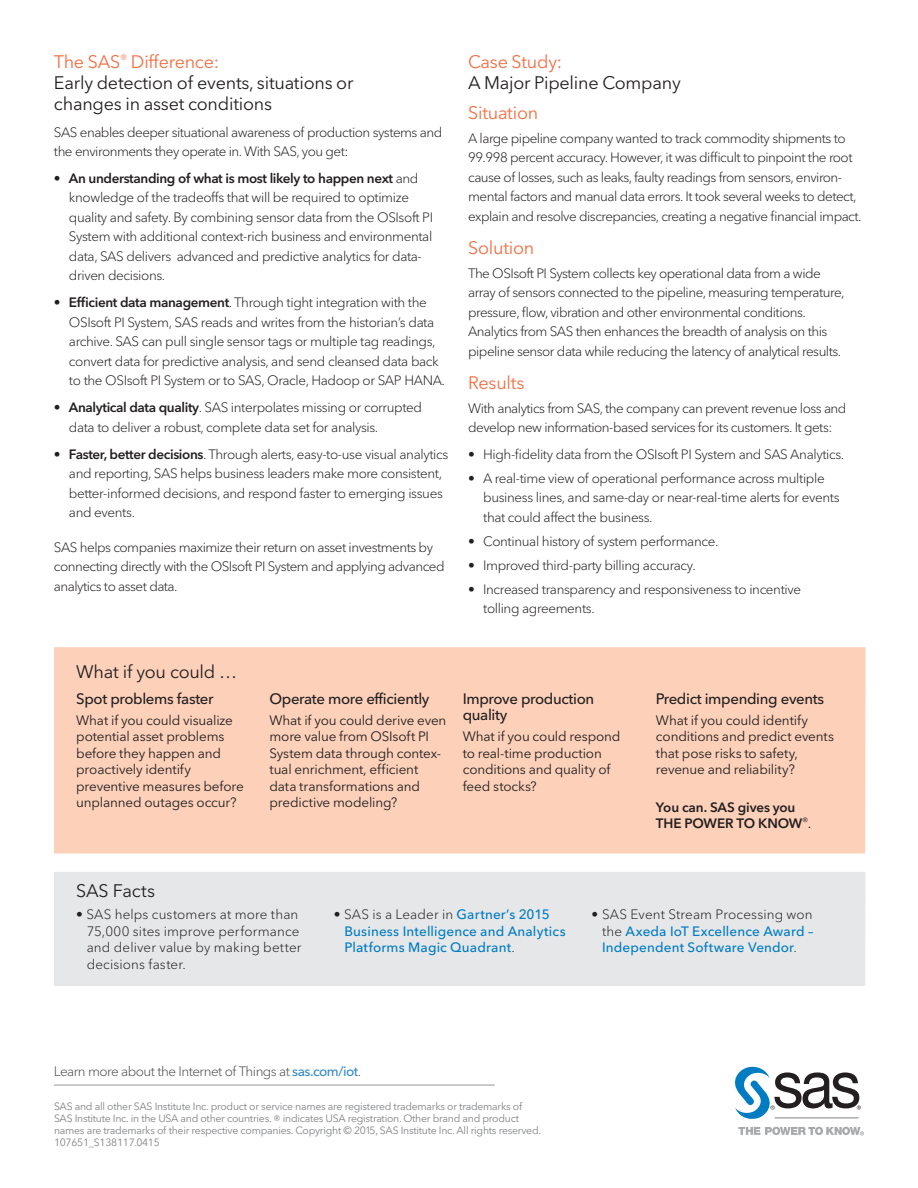
<style>
.page{position:relative;width:918px;height:1188px;background:#fff}
.page>*{position:absolute;margin:0;border:0;box-sizing:border-box;transform-origin:0 0}
.Subhead_Orange_Level{font:18px/21px "Avenir Next W1 G";letter-spacing:-.015em;color:#231f20}
.Subhead_Orange_Level-2{font:18px "Avenir Next W1 G";letter-spacing:-.015em;color:#f36d41}
.What_If_Sidebar_Head{font:18px "Avenir Next W1 G";letter-spacing:-.015em;color:#231f20}
.SAS_Facts_Sidebar_He{font:18px "Avenir Next W1 G";letter-spacing:-.01em;color:#231f20}
.What_If_Sidebar_Subh{font:500 15px/16.5px "Avenir Next W1 G";letter-spacing:-.025em;color:#231f20}
.Body_Bullet{font:300 13.5px/19.5px "Avenir Next W1 G";letter-spacing:-.03em;color:#231f20}
.Body{font:300 13.5px/19.5px "Avenir Next W1 G";letter-spacing:-.04em;color:#231f20}
.What_If_Sidebar_Body{font:13.5px/16.5px "Avenir Next W1 G";letter-spacing:-.01em;color:#231f20}
.Body_Bullet_-_Last{font:300 13.5px/19.5px "Avenir Next W1 G";letter-spacing:-.03em;color:#231f20}
.Body_before_bullet{font:300 13.5px/19.5px "Avenir Next W1 G";letter-spacing:-.035em;color:#231f20}
.SAS_Facts_sidebar_bu{font:500 13.5px/16.5px "Avenir Next W1 G";letter-spacing:.01em;color:#007cc2}
.SAS_Facts_sidebar_bu-2{font:300 13.5px/16.5px "Avenir Next W1 G";letter-spacing:.01em;color:#231f20}
.Learn_more_-_underli{font:300 13.5px "Avenir Next W1 G";letter-spacing:-.04em;color:#4b4c4d}
.What_If_Sidebar_Body-2{font:600 13.5px/16.5px "Avenir Next W1 G";letter-spacing:-.01em;color:#231f20}
.t1{font:10.5px/12px "Avenir Next W1 G";letter-spacing:-.025em;color:#808285}
.s1{color:#f36d41}
.s2{font-weight:600}
.s3{font-weight:400}
.s4{font-weight:300;color:#231f20}
.s5{font-weight:500;color:#3589c9}
.s6{font-size:12px}
</style>
<div class="page">
<svg style="left:738px;top:1127px;width:126px;height:8px"></svg>
<svg style="left:735px;top:1066px;width:126px;height:53px"></svg>
<hr style="left:775px;top:1118px;width:84px;height:1px;background:#808285">
<hr style="left:54px;top:1085px;width:441px;height:1px;background:#939598">
<div style="left:54px;top:647px;width:812px;height:207px;background:#fcd0b9"></div>
<div style="left:54px;top:872px;width:812px;height:114px;background:#e6e7e9"></div>
<p class="Subhead_Orange_Level" style="left:54px;top:51px;width:301px"><span class="s1">The SAS</span><sup>®</sup> <span class="s1">Difference:<br></span>Early detection of events, situations or changes in asset conditions</p>
<p class="Body_before_bullet" style="left:54px;top:123px;width:390px">SAS enables deeper situational awareness of production systems and the environments they operate in. With SAS, you get:</p>
<p class="Body_Bullet" style="left:69px;top:168px;width:366px;text-indent:-15px">• <span class="s2">An understanding of what is most likely to happen next</span> and knowledge of the tradeoffs that will be required to optimize quality and safety. By combining sensor data from the OSIsoft PI System with additional context-rich business and environmental data, SAS delivers advanced and predictive analytics for data&shy;driven decisions.</p>
<p class="Body_Bullet" style="left:69px;top:293px;width:378px;text-indent:-15px">• <span class="s2">Efficient data management</span>. Through tight integration with the OSIsoft PI System, SAS reads and writes from the historian’s data archive. SAS can pull single sensor tags or multiple tag readings, convert data for predictive analysis, and send cleansed data back to the OSIsoft PI System or to SAS, Oracle, Hadoop or SAP HANA.</p>
<p class="Body_Bullet" style="left:69px;top:398px;width:355px;text-indent:-15px">• <span class="s2">Analytical data quality</span>. SAS interpolates missing or corrupted data to deliver a robust, complete data set for analysis.</p>
<p class="Body_Bullet_-_Last" style="left:69px;top:444px;width:381px;text-indent:-15px">• <span class="s2">Faster, better decisions</span>. Through alerts, easy-to-use visual analytics and reporting, SAS helps business leaders make more consistent, better-informed decisions, and respond faster to emerging issues and events.</p>
<p class="Body" style="left:54px;top:537px;width:392px">SAS helps companies maximize their return on asset investments by connecting directly with the OSIsoft PI System and applying advanced analytics to asset data.</p>
<p class="Subhead_Orange_Level" style="left:468px;top:51px;width:214px"><span class="s1">Case Study:<br></span>A Major Pipeline Company</p>
<p class="Subhead_Orange_Level-2" style="left:468px;top:102px;width:72px">Situation</p>
<p class="Body" style="left:468px;top:129px;width:395px">A large pipeline company wanted to track commodity shipments to 99.998 percent accuracy. However, it was difficult to pinpoint the root cause of losses, such as leaks, faulty readings from sensors, environ&shy;mental factors and manual data errors. It took several weeks to detect, explain and resolve discrepancies, creating a negative financial impact.</p>
<p class="Subhead_Orange_Level-2" style="left:468px;top:237px;width:68px">Solution</p>
<p class="Body" style="left:468px;top:264px;width:378px">The OSIsoft PI System collects key operational data from a wide array of sensors connected to the pipeline, measuring temperature, pressure, flow, vibration and other environmental conditions.<br>Analytics from SAS then enhances the breadth of analysis on this pipeline sensor data while reducing the latency of analytical results.</p>
<p class="Subhead_Orange_Level-2" style="left:468px;top:372px;width:58px">Results</p>
<p class="Body_before_bullet" style="left:468px;top:399px;width:380px">With analytics from SAS, the company can prevent revenue loss and develop new information-based services for its customers. It gets:</p>
<p class="Body_Bullet" style="left:468px;top:444px;width:378px">• High-fidelity data from the OSIsoft PI System and SAS Analytics.</p>
<p class="Body_Bullet" style="left:483px;top:468px;width:358px;text-indent:-15px">• A real-time view of operational performance across multiple business lines, and same-day or near-real-time alerts for events that could affect the business.</p>
<p class="Body_Bullet" style="left:468px;top:531px;width:252px">• Continual history of system performance.</p>
<p class="Body_Bullet" style="left:468px;top:555px;width:229px">• Improved third-party billing accuracy.</p>
<p class="Body_Bullet_-_Last" style="left:483px;top:579px;width:319px;text-indent:-15px">• Increased transparency and responsiveness to incentive tolling agreements.</p>
<p class="What_If_Sidebar_Head" style="left:76px;top:661px;width:163px">What if you could …</p>
<p class="What_If_Sidebar_Subh" style="left:76px;top:690px;width:139px">Spot problems faster</p>
<p class="What_If_Sidebar_Body" style="left:76px;top:712px;width:169px">What if you could visualize potential asset problems before they happen and proactively identify preventive measures before unplanned outages occur?</p>
<p class="What_If_Sidebar_Subh" style="left:269px;top:690px;width:162px">Operate more efficiently</p>
<p class="What_If_Sidebar_Body" style="left:269px;top:712px;width:178px">What if you could derive even more value from OSIsoft PI<br>System data through contex&shy;tual enrichment, efficient data transformations and predictive modeling?</p>
<p class="What_If_Sidebar_Subh" style="left:463px;top:690px;width:133px">Improve production quality</p>
<p class="What_If_Sidebar_Body" style="left:463px;top:729px;width:159px">What if you could respond to real-time production conditions and quality of feed stocks?</p>
<p class="What_If_Sidebar_Subh" style="left:656px;top:690px;width:170px">Predict impending events</p>
<p class="What_If_Sidebar_Body" style="left:656px;top:712px;width:180px">What if you could identify conditions and predict events that pose risks to safety, revenue and reliability?</p>
<p class="What_If_Sidebar_Body-2" style="left:656px;top:799px;width:157px">You can. SAS gives you<br>THE POWER TO KNOW<sup>®</sup><span class="s3">.</span></p>
<p class="SAS_Facts_Sidebar_He" style="left:76px;top:880px;width:80px">SAS Facts</p>
<p class="SAS_Facts_sidebar_bu-2" style="left:87px;top:906px;width:216px;text-indent:-10px">• SAS helps customers at more than<br>75,000 sites improve performance and deliver value by making better decisions faster.</p>
<p class="SAS_Facts_sidebar_bu" style="left:344px;top:906px;width:223px;text-indent:-10px"><span class="s4">• SAS is a Leader in</span> Gartner’s 2015<br>Business Intelligence and Analytics<br>Platforms Magic Quadrant<span class="s4">.</span></p>
<p class="SAS_Facts_sidebar_bu" style="left:602px;top:906px;width:213px;text-align:justify;text-indent:-10px"><span class="s4">• SAS Event Stream Processing won the</span> Axeda IoT Excellence Award – Independent Software Vendor<span class="s4">.</span></p>
<p class="Learn_more_-_underli" style="left:54px;top:1063px;width:309px">Learn more about the Internet of Things at <span class="s5">sas.com/iot</span>.</p>
<p class="t1" style="left:54px;top:1100px;width:489px">SAS and all other SAS Institute Inc. product or service names are registered trademarks or trademarks of SAS Institute Inc. in the USA and other countries. <span class="s6">®</span> indicates USA registration. Other brand and product names are trademarks of their respective companies. Copyright © 2015, SAS Institute Inc. All rights reserved.<br>107651_S138117.0415</p>
</div>
